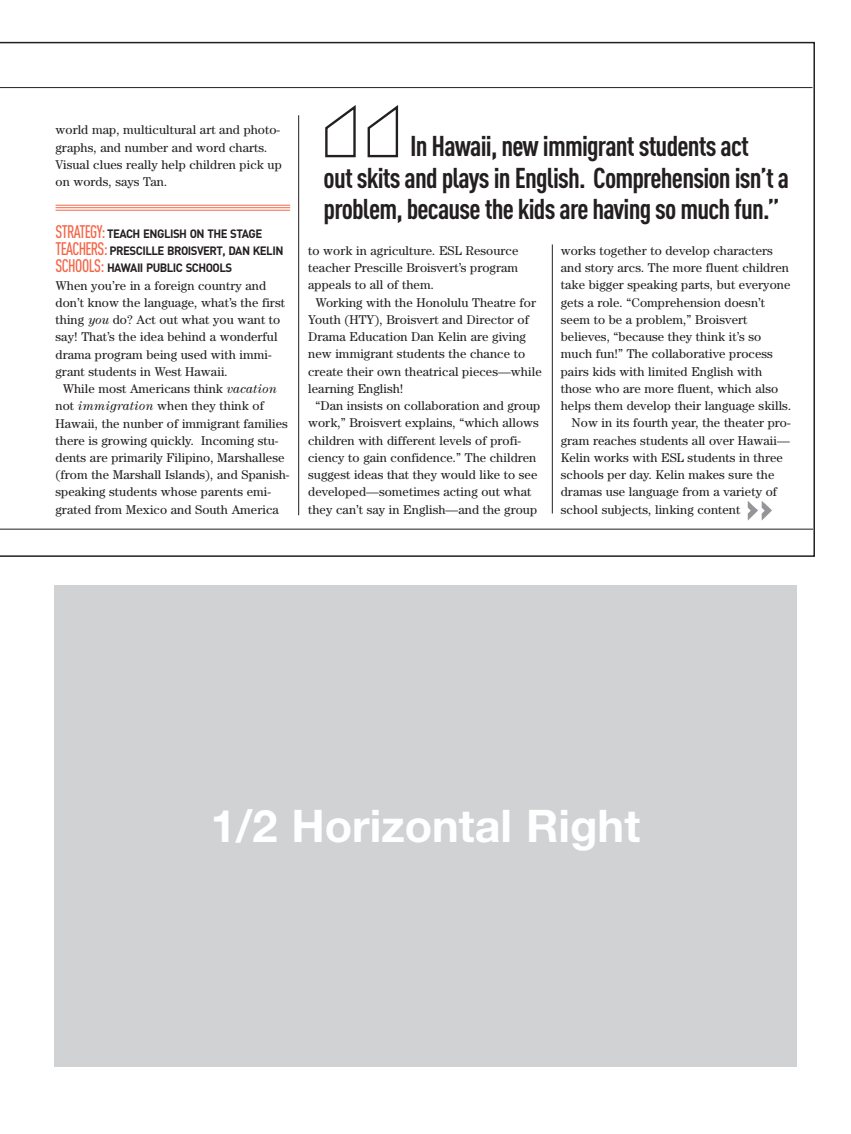
<style>
.page{position:relative;width:851px;height:1134px;background:#fff}
.page>*{position:absolute;margin:0;border:0;box-sizing:border-box;transform-origin:0 0}
.t1{font:900 197.85px "DIN Cond";color:#fff}
.t2{font:700 45px "Helvetica Neue";color:#fff}
.t3{font:700 28.35px/31.5px "DIN Cond";letter-spacing:-.03em;color:#231f20}
.t4{font:12.75px/17.2px "Century";letter-spacing:.005em;color:#231f20}
.t5{font:700 12px/17.2px "DIN";letter-spacing:-.045em;color:#231f20;scale:.95 1}
.s1{font-family:"DIN Cond";font-weight:500;font-size:18px;color:#f26648}
.s2{font-style:italic}
</style>
<div class="page">
<svg style="left:0;top:42px;width:814px;height:515px"></svg>
<hr style="left:298px;top:115px;width:1px;height:400px;background:#231f20">
<hr style="left:552px;top:244px;width:1px;height:270px;background:#231f20">
<div style="left:54px;top:585px;width:742px;height:481px;background:#d1d2d4"></div>
<hr style="left:0;top:529px;width:813px;height:1px;background:#231f20">
<hr style="left:0;top:87px;width:812px;height:1px;background:#231f20">
<hr style="left:56px;top:205px;width:234px;height:1px;background:#f26648">
<hr style="left:56px;top:207px;width:234px;height:1px;background:#f26648">
<hr style="left:56px;top:210px;width:234px;height:1px;background:#f26648">
<img style="left:744px;top:500px;width:28px;height:23px">
<p class="t4" style="left:56px;top:122px;width:228px">world map, multicultural art and photo&shy;graphs, and number and word charts.<br>Visual clues really help children pick up on words, says Tan.</p>
<p class="t5" style="left:56px;top:225px;width:241px"><span class="s1">STRATEGY:</span> TEACH ENGLISH ON THE STAGE<br><span class="s1">TEACHERS:</span> PRESCILLE BROISVERT, DAN KELIN<br><span class="s1">SCHOOLS:</span> HAWAII PUBLIC SCHOOLS</p>
<p class="t4" style="left:56px;top:278px;width:212px">When you’re in a foreign country and</p>
<p class="t4" style="left:56px;top:295px;width:231px">don’t know the language, what’s the first</p>
<p class="t4" style="left:56px;top:312px;width:226px">thing <span class="s2">you</span> do? Act out what you want to</p>
<p class="t4" style="left:55px;top:329px;width:224px">say! That’s the idea behind a wonderful</p>
<p class="t4" style="left:55px;top:347px;width:218px">drama program being used with immi-</p>
<p class="t4" style="left:55px;top:364px;width:174px">grant students in West Hawaii.</p>
<p class="t4" style="left:63px;top:381px;width:215px">While most Americans think <span class="s2">vacation</span></p>
<p class="t4" style="left:56px;top:398px;width:210px">not <span class="s2">immigration</span> when they think of</p>
<p class="t4" style="left:56px;top:416px;width:234px">Hawaii, the nunber of immigrant families</p>
<p class="t4" style="left:56px;top:433px;width:224px">there is growing quickly. Incoming stu-</p>
<p class="t4" style="left:56px;top:450px;width:230px">dents are primarily Filipino, Marshallese</p>
<p class="t4" style="left:56px;top:467px;width:235px">(from the Marshall Islands), and Spanish-</p>
<p class="t4" style="left:56px;top:485px;width:217px">speaking students whose parents emi-</p>
<p class="t4" style="left:56px;top:502px;width:225px">grated from Mexico and South America</p>
<h1 class="t1" style="left:315px;top:80px;width:94px">“</h1>
<h3 class="t3" style="left:323px;top:130px;width:467px;text-indent:86px">In Hawaii, new immigrant students act<br>out skits and plays in English. Comprehension isn’t a problem, because the kids are having so much fun.”</h3>
<p class="t4" style="left:308px;top:243px;width:212px">to work in agriculture. ESL Resource</p>
<p class="t4" style="left:308px;top:260px;width:211px">teacher Prescille Broisvert’s program</p>
<p class="t4" style="left:308px;top:278px;width:127px">appeals to all of them.</p>
<p class="t4" style="left:315px;top:295px;width:222px">Working with the Honolulu Theatre for</p>
<p class="t4" style="left:308px;top:312px;width:222px">Youth (HTY), Broisvert and Director of</p>
<p class="t4" style="left:308px;top:329px;width:219px">Drama Education Dan Kelin are giving</p>
<p class="t4" style="left:308px;top:347px;width:218px">new immigrant students the chance to</p>
<p class="t4" style="left:308px;top:364px;width:235px">create their own theatrical pieces—while</p>
<p class="t4" style="left:308px;top:381px;width:97px">learning English!</p>
<p class="t4" style="left:315px;top:398px;width:226px">“Dan insists on collaboration and group</p>
<p class="t4" style="left:308px;top:416px;width:232px">work,” Broisvert explains, “which allows</p>
<p class="t4" style="left:308px;top:433px;width:214px">children with different levels of profi-</p>
<p class="t4" style="left:308px;top:450px;width:230px">ciency to gain confidence.” The children</p>
<p class="t4" style="left:308px;top:467px;width:231px">suggest ideas that they would like to see</p>
<p class="t4" style="left:308px;top:485px;width:225px">developed—sometimes acting out what</p>
<p class="t4" style="left:308px;top:502px;width:230px">they can’t say in English—and the group</p>
<p class="t4" style="left:561px;top:243px;width:213px">works together to develop characters</p>
<p class="t4" style="left:561px;top:260px;width:230px">and story arcs. The more fluent children</p>
<p class="t4" style="left:561px;top:278px;width:231px">take bigger speaking parts, but everyone</p>
<p class="t4" style="left:561px;top:295px;width:206px">gets a role. “Comprehension doesn’t</p>
<p class="t4" style="left:561px;top:312px;width:188px">seem to be a problem,” Broisvert</p>
<p class="t4" style="left:561px;top:329px;width:202px">believes, “because they think it’s so</p>
<p class="t4" style="left:561px;top:347px;width:213px">much fun!” The collaborative process</p>
<p class="t4" style="left:561px;top:364px;width:203px">pairs kids with limited English with</p>
<p class="t4" style="left:561px;top:381px;width:219px">those who are more fluent, which also</p>
<p class="t4" style="left:561px;top:398px;width:232px">helps them develop their language skills.</p>
<p class="t4" style="left:571px;top:416px;width:220px">Now in its fourth year, the theater pro-</p>
<p class="t4" style="left:561px;top:433px;width:230px">gram reaches students all over Hawaii—</p>
<p class="t4" style="left:561px;top:450px;width:223px">Kelin works with ESL students in three</p>
<p class="t4" style="left:561px;top:467px;width:215px">schools per day. Kelin makes sure the</p>
<p class="t4" style="left:561px;top:485px;width:218px">dramas use language from a variety of</p>
<p class="t4" style="left:561px;top:502px;width:181px">school subjects, linking content</p>
<h2 class="t2" style="left:211px;top:798px;width:431px">1/2 Horizontal Right</h2>
</div>
